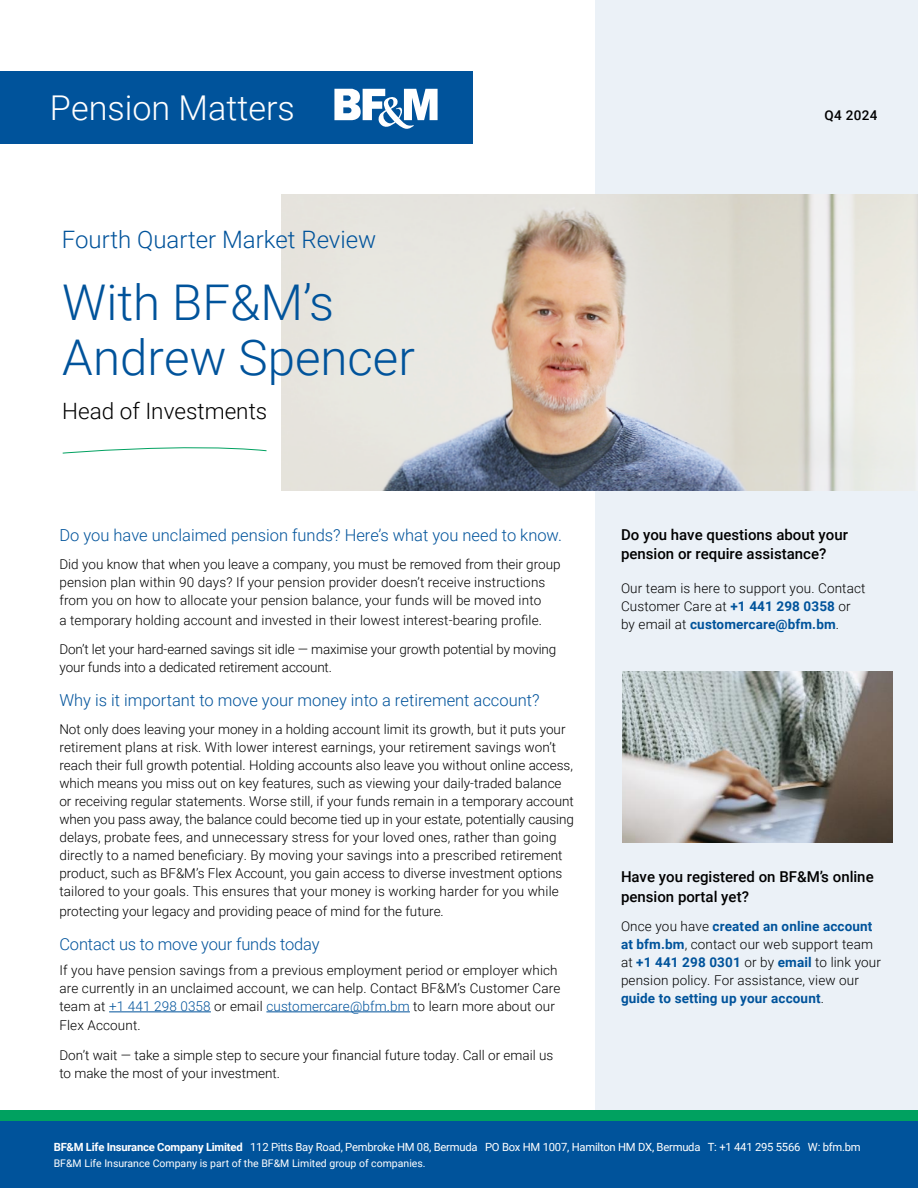
<style>
.page{position:relative;width:918px;height:1188px;background:#fff}
.page>*{position:absolute;margin:0;border:0;box-sizing:border-box;transform-origin:0 0}
.t1{font:300 49.2px/55.8px "Roboto";color:#00539b}
.t2{font:300 34.2px "Roboto";color:#fff}
.t3{font:300 24px "Roboto";color:#00539b}
.t4{font:300 22.5px "Roboto";color:#000}
.t5{font:300 16.5px "Roboto";color:#00539b}
.t6{font:500 15px/19.5px "Roboto";color:#000}
.t7{font:300 13.5px/18px "Roboto";color:#000}
.t8{font:500 13.5px "Roboto";letter-spacing:.025em;color:#000}
.t9{font:11.25px "Roboto";letter-spacing:-.02em;color:#fff}
.t10{font:10.5px "Roboto";color:#fff}
.s1{color:#00539b}
.s2{font-weight:700;color:#00539b}
.s3{font-weight:700}
</style>
<div class="page">
<div style="left:595px;top:0;width:323px;height:1180px;background:#ebf1f7"></div>
<img style="left:282px;top:195px;width:636px;height:295px">
<div style="left:0;top:1110px;width:918px;height:12px;background:#00a160"></div>
<div style="left:0;top:1122px;width:918px;height:66px;background:#00539b"></div>
<div style="left:0;top:72px;width:472px;height:72px;background:#00539b"></div>
<svg style="left:334px;top:89px;width:104px;height:40px"></svg>
<svg style="left:62px;top:447px;width:205px;height:7px"></svg>
<img style="left:622px;top:672px;width:270px;height:170px">
<hr style="left:109px;top:1012px;width:102px;height:1px;background:#00539b">
<hr style="left:266px;top:1012px;width:144px;height:1px;background:#00539b">
<h2 class="t2" style="left:50px;top:84px;width:246px">Pension Matters</h2>
<h3 class="t3" style="left:62px;top:223px;width:316px">Fourth Quarter Market Review</h3>
<h1 class="t1" style="left:62px;top:272px;width:354px">With BF&amp;M’s<br>Andrew Spencer</h1>
<h3 class="t4" style="left:62px;top:395px;width:207px">Head of Investments</h3>
<p class="t5" style="left:59px;top:524px;width:504px">Do you have unclaimed pension funds? Here’s what you need to know.</p>
<p class="t7" style="left:59px;top:555px;width:503px">Did you know that when you leave a company, you must be removed from their group pension plan within 90 days? If your pension provider doesn’t receive instructions from you on how to allocate your pension balance, your funds will be moved into</p>
<p class="t7" style="left:59px;top:605px;width:498px;line-height:29.5px">a temporary holding account and invested in their lowest interest-bearing profile.<br>Don’t let your hard-earned savings sit idle — maximise your growth potential by moving</p>
<p class="t7" style="left:59px;top:658px;width:274px">your funds into a dedicated retirement account.</p>
<p class="t5" style="left:59px;top:689px;width:482px">Why is it important to move your money into a retirement account?</p>
<p class="t7" style="left:59px;top:720px;width:516px">Not only does leaving your money in a holding account limit its growth, but it puts your retirement plans at risk. With lower interest earnings, your retirement savings won’t reach their full growth potential. Holding accounts also leave you without online access, which means you miss out on key features, such as viewing your daily-traded balance or receiving regular statements. Worse still, if your funds remain in a temporary account when you pass away, the balance could become tied up in your estate, potentially causing delays, probate fees, and unnecessary stress for your loved ones, rather than going directly to a named beneficiary. By moving your savings into a prescribed retirement product, such as BF&amp;M’s Flex Account, you gain access to diverse investment options tailored to your goals. This ensures that your money is working harder for you while</p>
<p class="t7" style="left:59px;top:902px;width:386px">protecting your legacy and providing peace of mind for the future.</p>
<p class="t5" style="left:59px;top:932px;width:262px">Contact us to move your funds today</p>
<p class="t7" style="left:59px;top:961px;width:502px">If you have pension savings from a previous employment period or employer which are currently in an unclaimed account, we can help. Contact BF&amp;M’s Customer Care team at <span class="s1">+1 441 298 0358</span> or email <span class="s1">customercare@bfm.bm</span> to learn more about our</p>
<p class="t7" style="left:59px;top:1010px;width:495px;line-height:29.5px">Flex Account.<br>Don’t wait — take a simple step to secure your financial future today. Call or email us</p>
<p class="t7" style="left:59px;top:1064px;width:222px">to make the most of your investment.</p>
<p class="t8" style="left:824px;top:106px;width:55px">Q4 2024</p>
<p class="t6" style="left:621px;top:524px;width:228px">Do you have questions about your pension or require assistance?</p>
<p class="t7" style="left:621px;top:579px;width:246px">Our team is here to support you. Contact<br>Customer Care at <span class="s2">+1 441 298 0358</span> or by email at <span class="s2">customercare@bfm.bm</span>.</p>
<p class="t6" style="left:621px;top:867px;width:254px">Have you registered on BF&amp;M’s online pension portal yet?</p>
<p class="t7" style="left:621px;top:916px;width:262px">Once you have <span class="s2">created an online account at bfm.bm</span>, contact our web support team at <span class="s2">+1 441 298 0301</span> or by <span class="s2">email</span> to link your pension policy. For assistance, view our <span class="s2">guide to setting up your account</span>.</p>
<p class="t9" style="left:54px;top:1139px;width:809px"><span class="s3">BF&amp;M Life Insurance Company Limited</span> 112 Pitts Bay Road, Pembroke HM 08, Bermuda PO Box HM 1007, Hamilton HM DX, Bermuda T: +1 441 295 5566 W: bfm.bm</p>
<p class="t10" style="left:54px;top:1156px;width:373px">BF&amp;M Life Insurance Company is part of the BF&amp;M Limited group of companies.</p>
</div>
